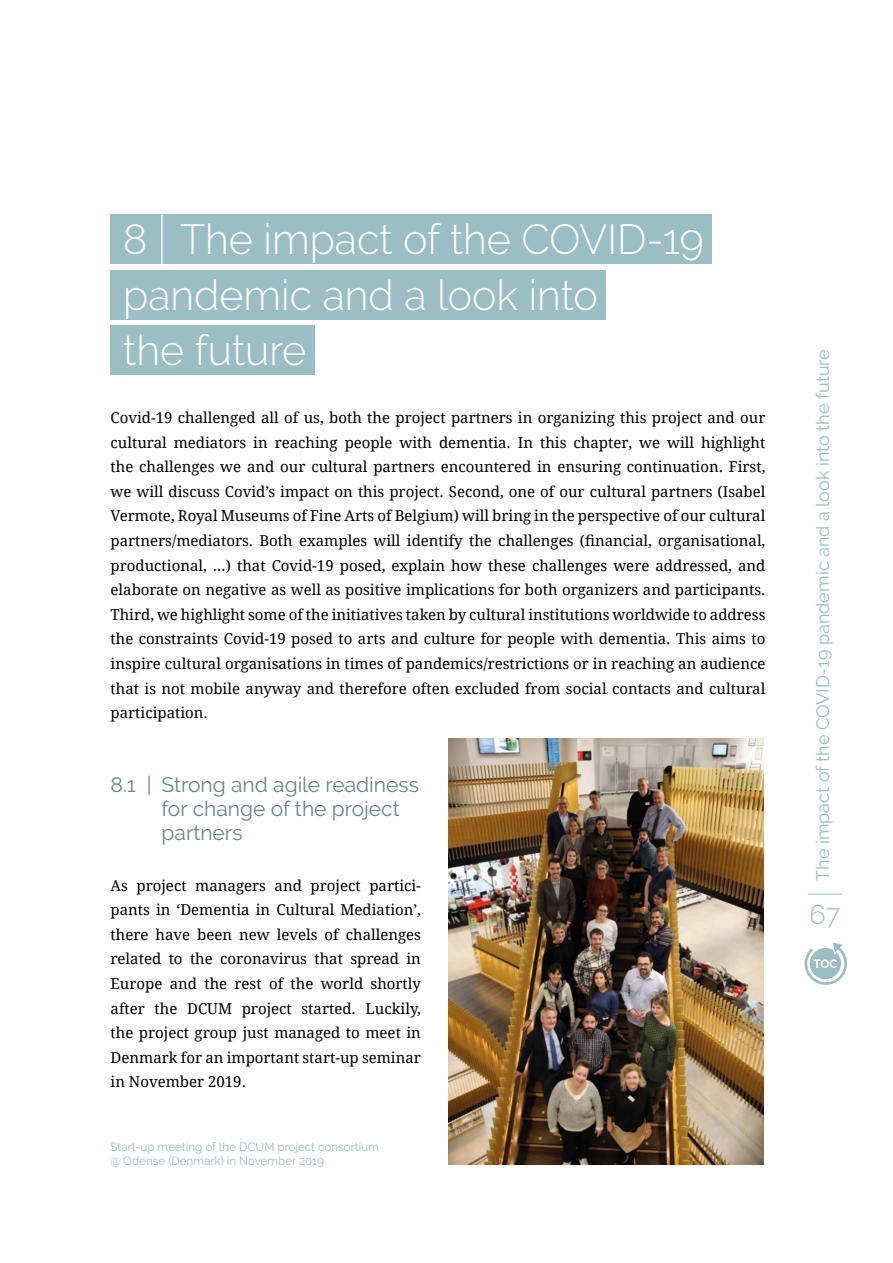
<style>
.page{position:relative;width:893px;height:1263px;background:#fff}
.page>*{position:absolute;margin:0;border:0;box-sizing:border-box;transform-origin:0 0}
.t1{font:300 42px/55.5px "Raleway";color:#fff}
.t2{font:300 27px "Raleway";color:#9abec4}
.t3{font:21px/24px "Raleway";color:#69858e}
.t4{font:18px "Raleway";color:#9abec4}
.t5{font:15px/24.6px "Droid Serif";color:#000;text-align:justify}
.t6{font:12px/14.4px "Raleway";color:#9abec4}
.t7{font:700 11.85px "Raleway";color:#fff}
</style>
<div class="page">
<svg style="left:804px;top:942px;width:43px;height:43px"></svg>
<hr style="left:808px;top:894px;width:34px;height:1px;background:#9abec4">
<div style="left:111px;top:215px;width:601px;height:49px;background:#9abec4"></div>
<div style="left:111px;top:270px;width:495px;height:50px;background:#9abec4"></div>
<div style="left:111px;top:326px;width:204px;height:49px;background:#9abec4"></div>
<hr style="left:161px;top:215px;width:2px;height:50px;background:#fff">
<img style="left:449px;top:738px;width:314px;height:426px">
<h1 class="t1" style="left:123px;top:212px;width:582px">8 The impact of the COVID-19 pandemic and a look into<br>the future</h1>
<p class="t5" style="left:111px;top:405px;width:656px">Covid-19 challenged all of us, both the project partners in organizing this project and our cultural mediators in reaching people with dementia. In this chapter, we will highlight the challenges we and our cultural partners encountered in ensuring continuation. First, we will discuss Covid’s impact on this project. Second, one of our cultural partners (Isabel Vermote, Royal Museums of Fine Arts of Belgium) will bring in the perspective of our cultural partners/mediators. Both examples will identify the challenges (financial, organisational, productional, …) that Covid-19 posed, explain how these challenges were addressed, and elaborate on negative as well as positive implications for both organizers and participants.<br>Third, we highlight some of the initiatives taken by cultural institutions worldwide to address the constraints Covid-19 posed to arts and culture for people with dementia. This aims to inspire cultural organisations in times of pandemics/restrictions or in reaching an audience that is not mobile anyway and therefore often excluded from social contacts and cultural participation.</p>
<h3 class="t3" style="left:162px;top:772px;width:259px;text-indent:-51px">8.1 | Strong and agile readiness for change of the project partners</h3>
<p class="t5" style="left:111px;top:872px;width:312px">As project managers and project partici&shy;pants in ‘Dementia in Cultural Mediation’, there have been new levels of challenges related to the coronavirus that spread in Europe and the rest of the world shortly after the DCUM project started. Luckily, the project group just managed to meet in Denmark for an important start-up seminar in November 2019.</p>
<p class="t6" style="left:111px;top:1139px;width:270px">Start-up meeting of the DCUM project consortium @ Odense (Denmark) in November 2019</p>
<p class="t4" style="left:812px;top:881px;width:533px;rotate:-90deg">The impact of the COVID-19 pandemic and a look into the future</p>
<h2 class="t2" style="left:810px;top:898px;width:32px">67</h2>
<p class="t7" style="left:813px;top:957px;width:26px">TOC</p>
</div>
